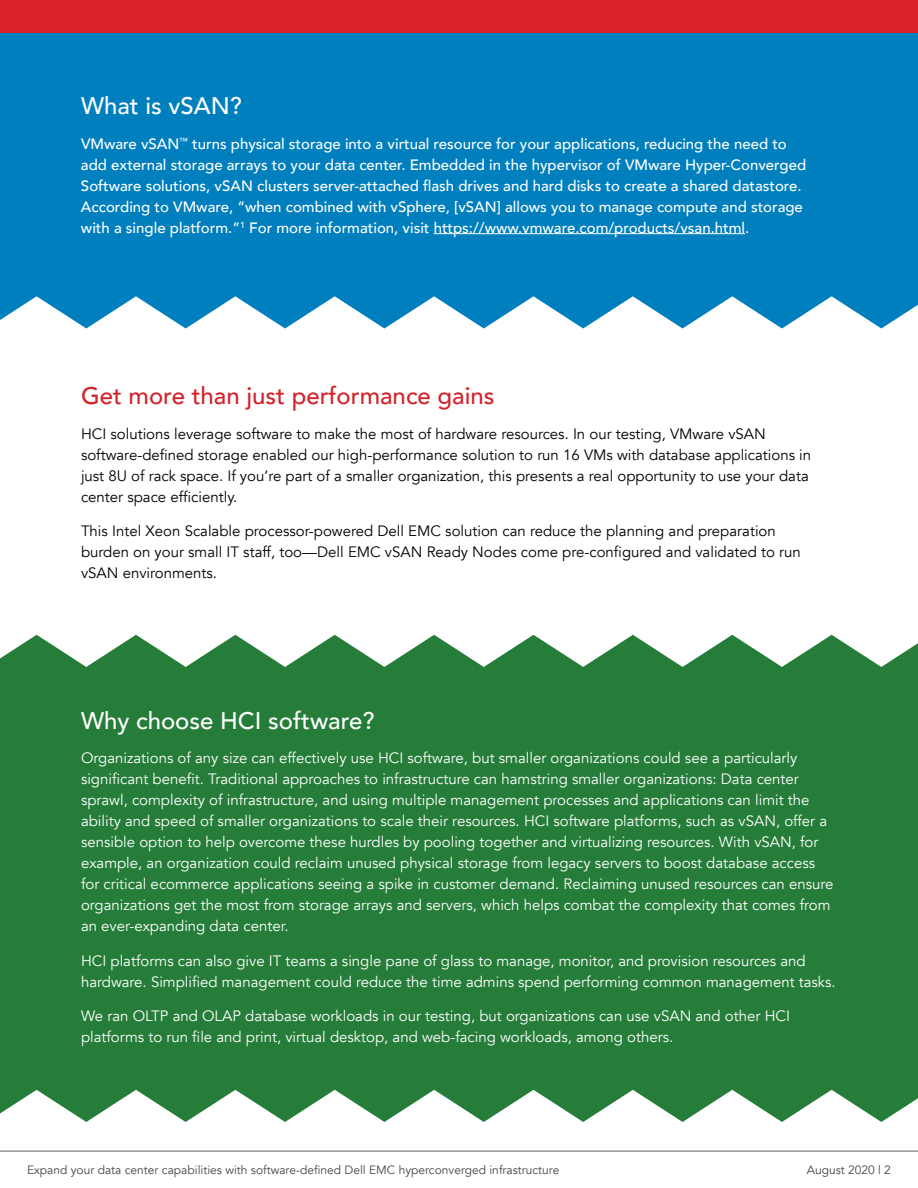
<style>
.page{position:relative;width:918px;height:1188px;background:#fff}
.page>*{position:absolute;margin:0;border:0;box-sizing:border-box;transform-origin:0 0}
.t1{font:500 24px "Avenir";color:#fff}
.t2{font:500 24px "Avenir";color:#d2232a}
.t3{font:15px/21px "Avenir";color:#fff}
.t4{font:15px/21px "Avenir";color:#000}
.t5{font:500 15px/21px "Avenir";color:#fff}
.t6{font:12px "Avenir";color:#464547}
</style>
<div class="page">
<div style="left:0;top:32px;width:918px;height:297px;background:#007fbf"></div>
<div style="left:0;top:635px;width:918px;height:487px;background:#257d39"></div>
<hr style="left:434px;top:233px;width:311px;height:1px;background:#fff">
<hr style="left:0;top:1151px;width:918px;height:1px;background:#616264">
<div style="left:0;top:0;width:918px;height:32px;background:#da2128"></div>
<h1 class="t1" style="left:81px;top:85px;width:162px">What is vSAN?</h1>
<p class="t5" style="left:81px;top:132px;width:727px">VMware vSAN<sup>™</sup> turns physical storage into a virtual resource for your applications, reducing the need to add external storage arrays to your data center. Embedded in the hypervisor of VMware Hyper-Converged Software solutions, vSAN clusters server-attached flash drives and hard disks to create a shared datastore.<br>According to VMware, “when combined with vSphere, [vSAN] allows you to manage compute and storage with a single platform.”<sup>1</sup> For more information, visit https://www.vmware.com/products/vsan.html.</p>
<h1 class="t2" style="left:81px;top:375px;width:415px">Get more than just performance gains</h1>
<p class="t4" style="left:81px;top:424px;width:732px">HCI solutions leverage software to make the most of hardware resources. In our testing, VMware vSAN software-defined storage enabled our high-performance solution to run 16 VMs with database applications in just 8U of rack space. If you’re part of a smaller organization, this presents a real opportunity to use your data center space efficiently.</p>
<p class="t4" style="left:81px;top:521px;width:721px">This Intel Xeon Scalable processor-powered Dell EMC solution can reduce the planning and preparation burden on your small IT staff, too—Dell EMC vSAN Ready Nodes come pre-configured and validated to run vSAN environments.</p>
<h1 class="t1" style="left:81px;top:700px;width:295px">Why choose HCI software?</h1>
<p class="t3" style="left:81px;top:748px;width:754px">Organizations of any size can effectively use HCI software, but smaller organizations could see a particularly significant benefit. Traditional approaches to infrastructure can hamstring smaller organizations: Data center sprawl, complexity of infrastructure, and using multiple management processes and applications can limit the ability and speed of smaller organizations to scale their resources. HCI software platforms, such as vSAN, offer a sensible option to help overcome these hurdles by pooling together and virtualizing resources. With vSAN, for example, an organization could reclaim unused physical storage from legacy servers to boost database access for critical ecommerce applications seeing a spike in customer demand. Reclaiming unused resources can ensure organizations get the most from storage arrays and servers, which helps combat the complexity that comes from an ever-expanding data center.</p>
<p class="t3" style="left:81px;top:950px;width:756px">HCI platforms can also give IT teams a single pane of glass to manage, monitor, and provision resources and hardware. Simplified management could reduce the time admins spend performing common management tasks.</p>
<p class="t3" style="left:81px;top:1006px;width:711px">We ran OLTP and OLAP database workloads in our testing, but organizations can use vSAN and other HCI platforms to run file and print, virtual desktop, and web-facing workloads, among others.</p>
<p class="t6" style="left:27px;top:1163px;width:534px">Expand your data center capabilities with software-defined Dell EMC hyperconverged infrastructure</p>
<p class="t6" style="left:807px;top:1163px;width:86px">August 2020 | 2</p>
</div>
